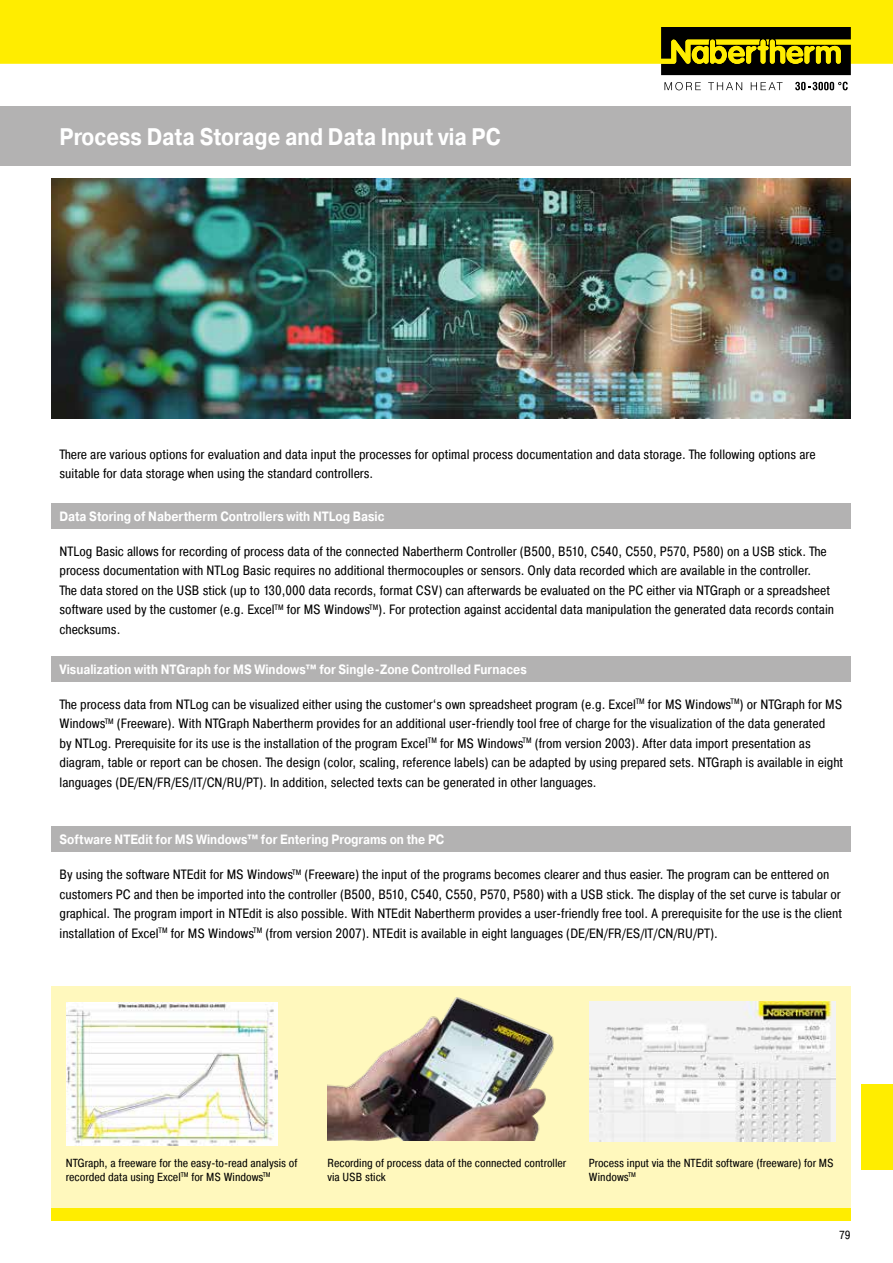
<style>
.page{position:relative;width:893px;height:1263px;background:#fff}
.page>*{position:absolute;margin:0;border:0;box-sizing:border-box;transform-origin:0 0}
.t1{font:700 24px "Pragmatica";color:#fff;scale:.85 1}
.t2{font:13.5px/19.5px "Pragmatica Cond";color:#000}
.t3{font:700 13.5px "Pragmatica";color:#fff;scale:.85 1}
.t4{font:11.7px/14.1px "Pragmatica Cond";color:#000}
.t5{font:11.7px "Pragmatica Cond A";color:#000}
</style>
<div class="page">
<div style="left:51px;top:1208px;width:799px;height:12px;background:#ffed00"></div>
<div style="left:51px;top:986px;width:799px;height:222px;background:#fff8bd"></div>
<div style="left:861px;top:1084px;width:32px;height:85px;background:#ffed00"></div>
<div style="left:0;top:106px;width:850px;height:60px;background:#b3b2b2"></div>
<img style="left:51px;top:179px;width:799px;height:240px">
<img style="left:589px;top:1002px;width:246px;height:140px">
<img style="left:67px;top:1002px;width:211px;height:144px">
<img style="left:327px;top:997px;width:227px;height:143px">
<div style="left:51px;top:656px;width:799px;height:26px;background:#b3b2b2"></div>
<div style="left:51px;top:826px;width:799px;height:25px;background:#b3b2b2"></div>
<div style="left:51px;top:503px;width:799px;height:25px;background:#b3b2b2"></div>
<div style="left:1px;top:0;width:892px;height:64px;background:#ffed00"></div>
<svg style="left:664px;top:82px;width:37px;height:8px"></svg>
<svg style="left:708px;top:82px;width:34px;height:8px"></svg>
<svg style="left:751px;top:82px;width:32px;height:8px"></svg>
<svg style="left:795px;top:82px;width:53px;height:8px"></svg>
<svg style="left:661px;top:27px;width:190px;height:48px;background:#504b00"></svg>
<svg style="left:0;top:0;width:1px;height:64px"></svg>
<h1 class="t1" style="left:60px;top:122px;width:520px">Process Data Storage and Data Input via PC</h1>
<p class="t2" style="left:60px;top:444px;width:758px">There are various options for evaluation and data input the processes for optimal process documentation and data storage. The following options are suitable for data storage when using the standard controllers.</p>
<p class="t3" style="left:60px;top:507px;width:384px">Data Storing of Nabertherm Controllers with NTLog Basic</p>
<p class="t2" style="left:60px;top:541px;width:776px">NTLog Basic allows for recording of process data of the connected Nabertherm Controller (B500, B510, C540, C550, P570, P580) on a USB stick. The process documentation with NTLog Basic requires no additional thermocouples or sensors. Only data recorded which are available in the controller.<br>The data stored on the USB stick (up to 130,000 data records, format CSV) can afterwards be evaluated on the PC either via NTGraph or a spreadsheet software used by the customer (e.g. Excel<sup>TM</sup> for MS Windows<sup>TM</sup>). For protection against accidental data manipulation the generated data records contain checksums.</p>
<p class="t3" style="left:60px;top:661px;width:551px">Visualization with NTGraph for MS Windows™ for Single-Zone Controlled Furnaces</p>
<p class="t2" style="left:60px;top:694px;width:785px">The process data from NTLog can be visualized either using the customer‘s own spreadsheet program (e.g. Excel<sup>TM</sup> for MS Windows<sup>TM</sup>) or NTGraph for MS Windows<sup>TM</sup> (Freeware). With NTGraph Nabertherm provides for an additional user-friendly tool free of charge for the visualization of the data generated<br>by NTLog. Prerequisite for its use is the installation of the program Excel<sup>TM</sup> for MS Windows<sup>TM</sup> (from version 2003). After data import presentation as diagram, table or report can be chosen. The design (color, scaling, reference labels) can be adapted by using prepared sets. NTGraph is available in eight languages (DE/EN/FR/ES/IT/CN/RU/PT). In addition, selected texts can be generated in other languages.</p>
<p class="t3" style="left:60px;top:831px;width:454px">Software NTEdit for MS Windows™ for Entering Programs on the PC</p>
<p class="t2" style="left:60px;top:865px;width:784px">By using the software NTEdit for MS Windows<sup>TM</sup> (Freeware) the input of the programs becomes clearer and thus easier. The program can be enttered on customers PC and then be imported into the controller (B500, B510, C540, C550, P570, P580) with a USB stick. The display of the set curve is tabular or graphical. The program import in NTEdit is also possible. With NTEdit Nabertherm provides a user-friendly free tool. A prerequisite for the use is the client installation of Excel<sup>TM</sup> for MS Windows<sup>TM</sup> (from version 2007). NTEdit is available in eight languages (DE/EN/FR/ES/IT/CN/RU/PT).</p>
<p class="t4" style="left:66px;top:1155px;width:233px">NTGraph, a freeware for the easy-to-read analysis of recorded data using Excel<sup>TM</sup> for MS Windows<sup>TM</sup></p>
<p class="t4" style="left:327px;top:1155px;width:241px">Recording of process data of the connected controller via USB stick</p>
<p class="t4" style="left:589px;top:1155px;width:246px">Process input via the NTEdit software (freeware) for MS<br>Windows<sup>TM</sup></p>
<p class="t5" style="left:839px;top:1228px;width:13px">79</p>
</div>
